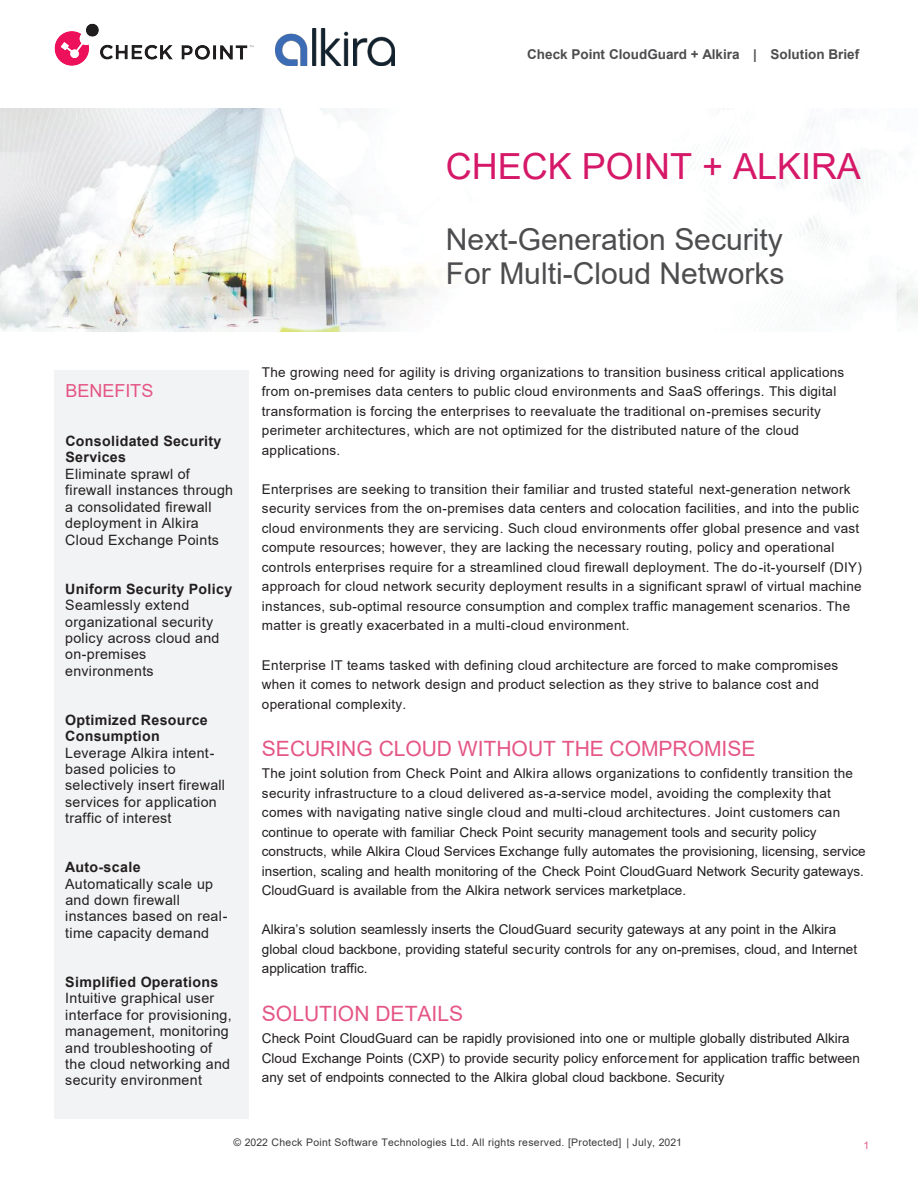
<style>
.page{position:relative;width:918px;height:1188px;background:#fff}
.page>*{position:absolute;margin:0;border:0;box-sizing:border-box;transform-origin:0 0}
.t1{font:36px "Arial";color:#d61868}
.t2{font:30px/34.5px "Arial";color:#4d4d4f}
.t3{font:21px "Arial";color:#e55685}
.t4{font:18px "Arial";color:#e55685}
.t5{font:14.25px/16.4px "Arial";letter-spacing:.025em;color:#231f20}
.t6{font:700 14.25px/16.4px "Arial";letter-spacing:.025em;color:#231f20}
.t7{font:13.5px/19.5px "Arial";letter-spacing:.015em;color:#231f20}
.t8{font:700 13.5px "Arial";color:#4d4d4f}
.t9{font:10.5px "Arial";letter-spacing:.03em;color:#3b393c}
.t10{font:10.5px "Arial";color:#e55685}
</style>
<div class="page">
<img style="left:289px;top:28px;width:105px;height:38px">
<svg style="left:405px;top:847px;width:34px;height:9px"></svg>
<img style="left:0;top:108px;width:918px;height:223px">
<div style="left:54px;top:370px;width:194px;height:748px;background:#f2f3f4"></div>
<img style="left:54px;top:23px;width:235px;height:43px">
<p class="t8" style="left:527px;top:44px;width:334px">Check Point CloudGuard + Alkira | Solution Brief</p>
<h1 class="t1" style="left:446px;top:142px;width:417px">CHECK POINT + ALKIRA</h1>
<h2 class="t2" style="left:446px;top:222px;width:340px">Next-Generation Security<br>For Multi-Cloud Networks</h2>
<h3 class="t4" style="left:65px;top:378px;width:90px">BENEFITS</h3>
<p class="t6" style="left:65px;top:433px;width:158px">Consolidated Security<br>Services</p>
<p class="t5" style="left:65px;top:466px;width:169px">Eliminate sprawl of firewall instances through a consolidated firewall deployment in Alkira<br>Cloud Exchange Points</p>
<p class="t6" style="left:65px;top:581px;width:169px">Uniform Security Policy</p>
<p class="t5" style="left:65px;top:597px;width:156px">Seamlessly extend organizational security policy across cloud and on-premises environments</p>
<p class="t6" style="left:65px;top:712px;width:144px">Optimized Resource<br>Consumption</p>
<p class="t5" style="left:65px;top:744px;width:162px">Leverage Alkira intent&shy;based policies to selectively insert firewall services for application traffic of interest</p>
<p class="t6" style="left:65px;top:859px;width:77px">Auto-scale</p>
<p class="t5" style="left:65px;top:875px;width:164px">Automatically scale up and down firewall instances based on real&shy;time capacity demand</p>
<p class="t6" style="left:65px;top:974px;width:154px">Simplified Operations</p>
<p class="t5" style="left:65px;top:990px;width:168px">Intuitive graphical user interface for provisioning, management, monitoring and troubleshooting of the cloud networking and security environment</p>
<p class="t7" style="left:262px;top:362px;width:584px">The growing need for agility is driving organizations to transition business critical applications from on-premises data centers to public cloud environments and SaaS offerings. This digital transformation is forcing the enterprises to reevaluate the traditional on-premises security perimeter architectures, which are not optimized for the distributed nature of the cloud applications.</p>
<p class="t7" style="left:262px;top:479px;width:602px">Enterprises are seeking to transition their familiar and trusted stateful next-generation network security services from the on-premises data centers and colocation facilities, and into the public cloud environments they are servicing. Such cloud environments offer global presence and vast compute resources; however, they are lacking the necessary routing, policy and operational controls enterprises require for a streamlined cloud firewall deployment. The do-it-yourself (DIY) approach for cloud network security deployment results in a significant sprawl of virtual machine instances, sub-optimal resource consumption and complex traffic management scenarios. The matter is greatly exacerbated in a multi-cloud environment.</p>
<p class="t7" style="left:262px;top:655px;width:578px">Enterprise IT teams tasked with defining cloud architecture are forced to make compromises when it comes to network design and product selection as they strive to balance cost and operational complexity.</p>
<h3 class="t3" style="left:262px;top:734px;width:495px">SECURING CLOUD WITHOUT THE COMPROMISE</h3>
<p class="t7" style="left:262px;top:764px;width:593px">The joint solution from Check Point and Alkira allows organizations to confidently transition the security infrastructure to a cloud delivered as-a-service model, avoiding the complexity that comes with navigating native single cloud and multi-cloud architectures. Joint customers can continue to operate with familiar Check Point security management tools and security policy constructs, while Alkira</p>
<p class="t7" style="left:262px;top:842px;width:605px;text-indent:182px">Services Exchange fully automates the provisioning, licensing, service insertion, scaling and health monitoring of the Check Point CloudGuard Network Security gateways.<br>CloudGuard is available from the Alkira network services marketplace.</p>
<p class="t7" style="left:262px;top:920px;width:597px">Alkira’s solution seamlessly inserts the CloudGuard security gateways at any point in the Alkira global cloud backbone, providing stateful security controls for any on-premises, cloud, and Internet application traffic.</p>
<h3 class="t3" style="left:262px;top:999px;width:203px">SOLUTION DETAILS</h3>
<p class="t7" style="left:262px;top:1029px;width:600px">Check Point CloudGuard can be rapidly provisioned into one or multiple globally distributed Alkira<br>Cloud Exchange Points (CXP) to provide security policy enforcement for application traffic between any set of endpoints connected to the Alkira global cloud backbone. Security</p>
<p class="t9" style="left:233px;top:1135px;width:450px">© 2022 Check Point Software Technologies Ltd. All rights reserved. [Protected] | July, 2021</p>
<p class="t10" style="left:864px;top:1138px;width:7px">1</p>
</div>
